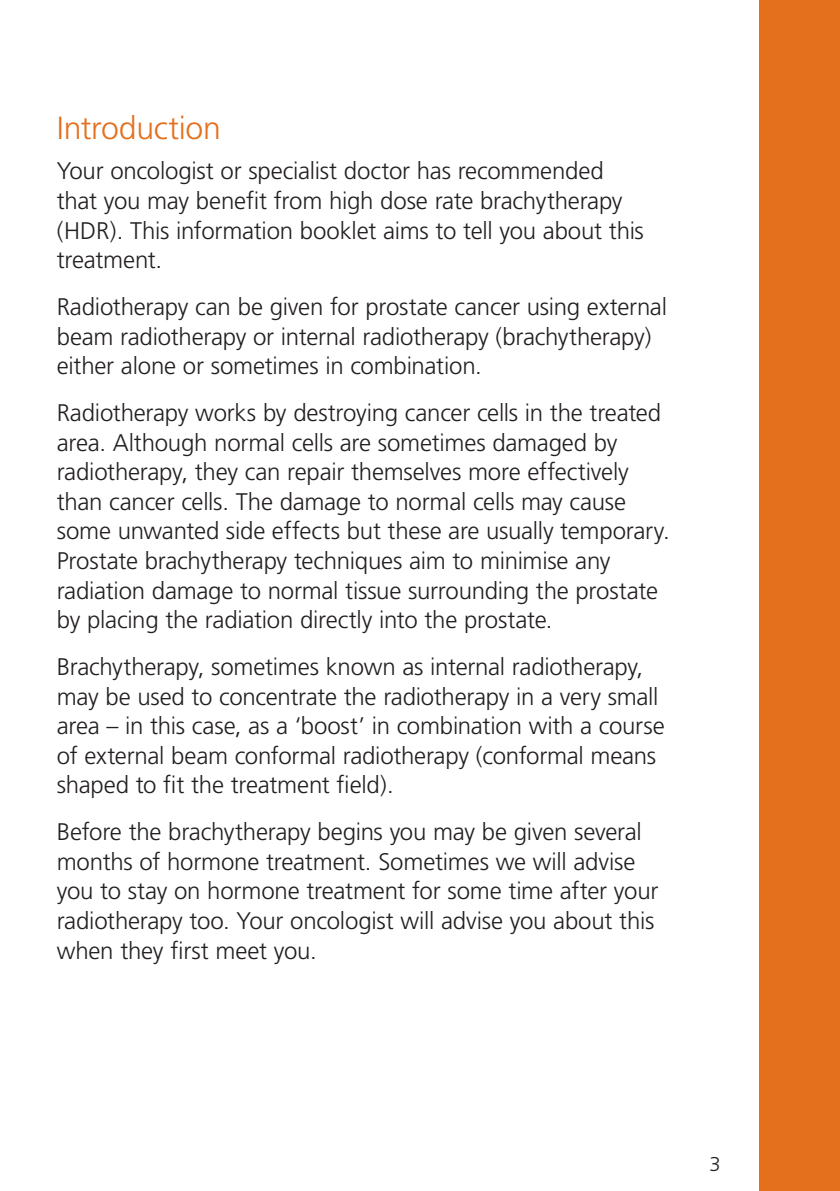
<style>
.page{position:relative;width:840px;height:1191px;background:#fff}
.page>*{position:absolute;margin:0;border:0;box-sizing:border-box;transform-origin:0 0}
.HEADING{font:300 32px "Frutiger";letter-spacing:-.01em;color:#e4701e}
.BODY{font:300 24px/29.6px "Frutiger";letter-spacing:-.01em;color:#231f20}
.t1{font:300 20px "Frutiger";color:#231f20}
</style>
<div class="page">
<div style="left:758px;top:0;width:81px;height:1191px;background:#e4701e"></div>
<p class="HEADING" style="left:57px;top:109px;width:166px">Introduction</p>
<p class="BODY" style="left:57px;top:156px;width:588px">Your oncologist or specialist doctor has recommended that you may benefit from high dose rate brachytherapy (HDR). This information booklet aims to tell you about this treatment.</p>
<p class="BODY" style="left:57px;top:292px;width:611px">Radiotherapy can be given for prostate cancer using external beam radiotherapy or internal radiotherapy (brachytherapy) either alone or sometimes in combination.</p>
<p class="BODY" style="left:57px;top:398px;width:609px">Radiotherapy works by destroying cancer cells in the treated area. Although normal cells are sometimes damaged by radiotherapy, they can repair themselves more effectively than cancer cells. The damage to normal cells may cause some unwanted side effects but these are usually temporary.<br>Prostate brachytherapy techniques aim to minimise any radiation damage to normal tissue surrounding the prostate by placing the radiation directly into the prostate.</p>
<p class="BODY" style="left:57px;top:652px;width:609px">Brachytherapy, sometimes known as internal radiotherapy, may be used to concentrate the radiotherapy in a very small area – in this case, as a ‘boost’ in combination with a course of external beam conformal radiotherapy (conformal means shaped to fit the treatment field).</p>
<p class="BODY" style="left:57px;top:817px;width:602px">Before the brachytherapy begins you may be given several months of hormone treatment. Sometimes we will advise you to stay on hormone treatment for some time after your radiotherapy too. Your oncologist will advise you about this when they first meet you.</p>
<p class="t1" style="left:709px;top:1152px;width:13px">3</p>
</div>
